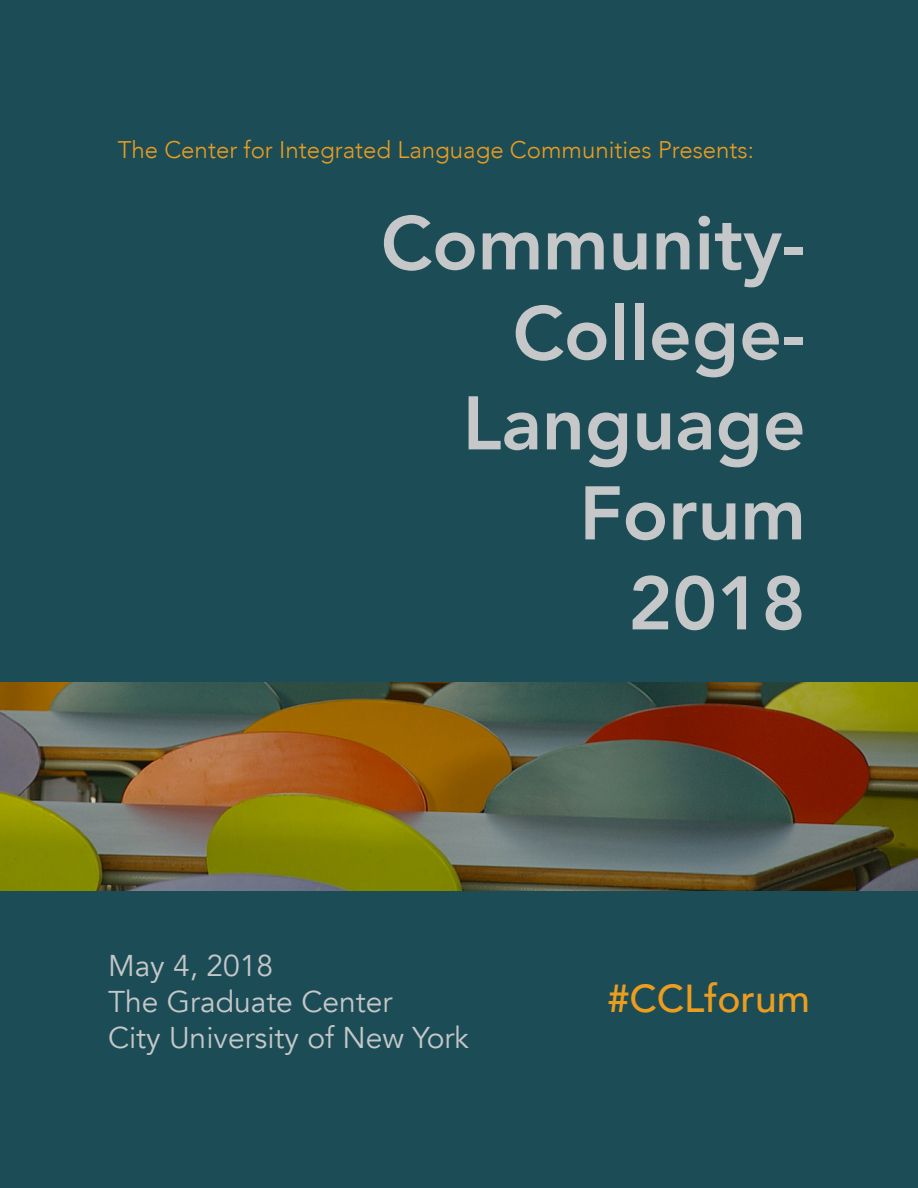
<style>
.page{position:relative;width:918px;height:1188px;background:#fff}
.page>*{position:absolute;margin:0;border:0;box-sizing:border-box;transform-origin:0 0}
.t1{font:800 75px "Avenir";color:#c5c7c9}
.t2{font:500 39px "Avenir";color:#ed9d1e}
.t3{font:30px "Avenir";color:#c5c7c9}
.t4{font:300 24px "Avenir";color:#ed9d1e}
</style>
<div class="page">
<div style="left:2px;top:2px;width:914px;height:1184px;background:#1c4d56"></div>
<img style="left:0;top:683px;width:918px;height:208px">
<p class="t4" style="left:118px;top:135px;width:638px">The Center for Integrated Language Communities Presents:</p>
<p class="t1" style="left:381px;top:185px;width:426px">Community-</p>
<p class="t1" style="left:513px;top:275px;width:295px">College-</p>
<p class="t1" style="left:463px;top:365px;width:345px">Language</p>
<p class="t1" style="left:579px;top:455px;width:228px">Forum</p>
<p class="t1" style="left:628px;top:545px;width:179px">2018</p>
<p class="t3" style="left:108px;top:948px;width:167px">May 4, 2018</p>
<p class="t3" style="left:108px;top:984px;width:286px">The Graduate Center</p>
<p class="t3" style="left:108px;top:1020px;width:363px">City University of New York</p>
<p class="t2" style="left:608px;top:965px;width:204px">#CCLforum</p>
</div>
